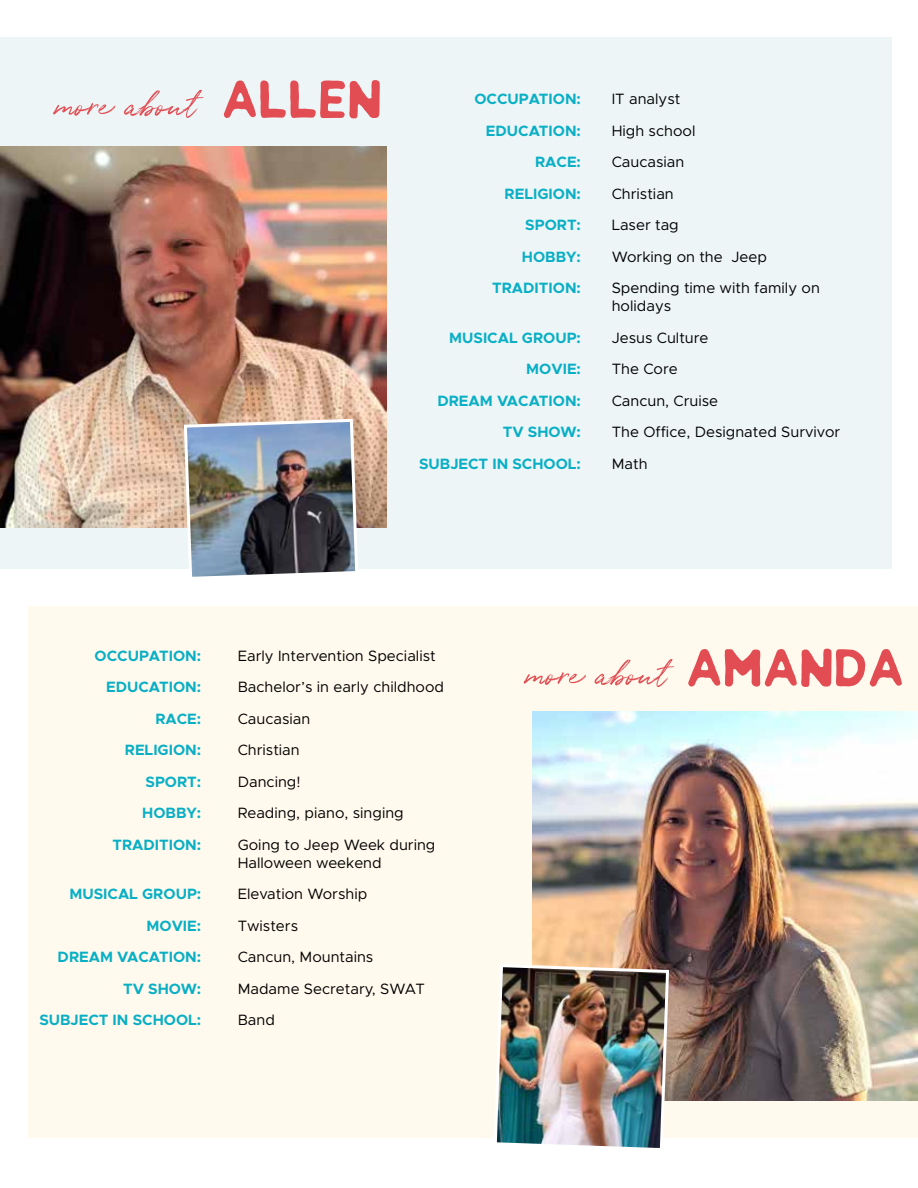
<style>
.page{position:relative;width:918px;height:1188px;background:#fff}
.page>*{position:absolute;margin:0;border:0;box-sizing:border-box;transform-origin:0 0}
.t1{font:57.75px "Paradise Thoughts";color:#e14d53}
.t2{font:15px/31.5px "Metropolis";color:#000}
.t3{font:700 15px/31.5px "Metropolis";color:#09afc5;text-align:right}
.s1{font-family:"Chlakh";font-size:69.75px}
</style>
<div class="page">
<div style="left:0;top:37px;width:891px;height:532px;background:#edf5f7"></div>
<div style="left:28px;top:606px;width:890px;height:532px;background:#fffaed"></div>
<img style="left:0;top:146px;width:386px;height:382px">
<img style="left:182px;top:417px;width:178px;height:160px">
<img style="left:532px;top:712px;width:386px;height:388px">
<img style="left:494px;top:963px;width:177px;height:185px">
<h1 class="t1" style="left:57px;top:61px;width:329px">more about <span class="s1">allen</span></h1>
<p class="t3" style="left:474px;top:84px;width:108px">OCCUPATION:<br>EDUCATION:<br>RACE:<br>RELIGION:<br>SPORT:<br>HOBBY:<br>TRADITION:</p>
<p class="t3" style="left:419px;top:322px;width:163px">MUSICAL GROUP:<br>MOVIE:<br>DREAM VACATION:<br>TV SHOW:<br>SUBJECT IN SCHOOL:</p>
<p class="t2" style="left:612px;top:84px;width:210px">IT analyst<br>High school<br>Caucasian<br>Christian<br>Laser tag<br>Working on the Jeep<br>Spending time with family on</p>
<p class="t2" style="left:612px;top:291px;width:230px">holidays<br>Jesus Culture<br>The Core<br>Cancun, Cruise<br>The Office, Designated Survivor<br>Math</p>
<p class="t3" style="left:95px;top:640px;width:108px">OCCUPATION:<br>EDUCATION:<br>RACE:<br>RELIGION:<br>SPORT:<br>HOBBY:<br>TRADITION:</p>
<p class="t3" style="left:39px;top:878px;width:163px">MUSICAL GROUP:<br>MOVIE:<br>DREAM VACATION:<br>TV SHOW:<br>SUBJECT IN SCHOOL:</p>
<p class="t2" style="left:238px;top:640px;width:208px">Early Intervention Specialist<br>Bachelor’s in early childhood<br>Caucasian<br>Christian<br>Dancing!<br>Reading, piano, singing<br>Going to Jeep Week during</p>
<p class="t2" style="left:238px;top:847px;width:189px">Halloween weekend<br>Elevation Worship<br>Twisters<br>Cancun, Mountains<br>Madame Secretary, SWAT<br>Band</p>
<h1 class="t1" style="left:528px;top:630px;width:380px">more about <span class="s1">amanda</span></h1>
</div>
